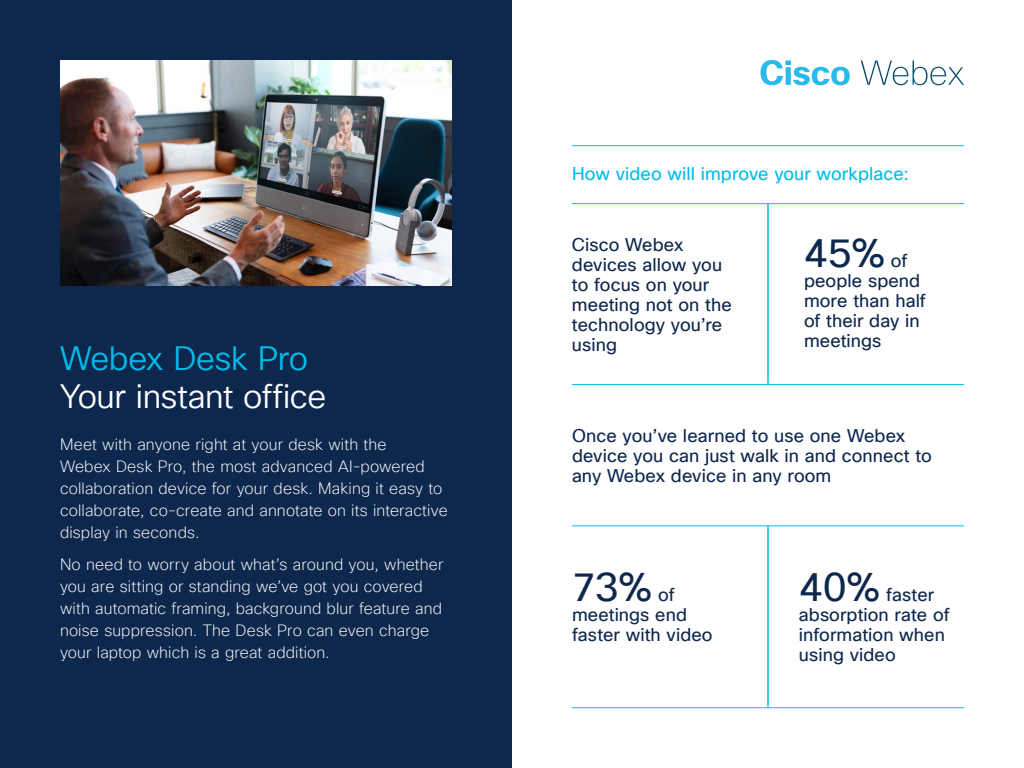
<style>
.page{position:relative;width:1024px;height:768px;background:#fff}
.page>*{position:absolute;margin:0;border:0;box-sizing:border-box;transform-origin:0 0}
.t1{font:40px "Cisco Sans TT";color:#0d274d}
.t2{font:33px "Cisco Sans TT Light";letter-spacing:-.01em;color:#fff}
.t3{font:33px "Cisco Sans TT Light";letter-spacing:-.015em;color:#00bceb}
.t4{font:18px/20px "Cisco Sans TT";letter-spacing:.005em;color:#0d274d}
.t5{font:18px "Cisco Sans TT";letter-spacing:.005em;color:#00bceb}
.t6{font:200 16px/22px "Cisco Sans TT";letter-spacing:.01em;color:#fff}
</style>
<div class="page">
<div style="left:0;top:0;width:512px;height:768px;background:#0d274d"></div>
<img style="left:60px;top:60px;width:392px;height:226px">
<hr style="left:572px;top:384px;width:392px;height:1px;background:#00bceb">
<hr style="left:572px;top:526px;width:392px;height:1px;background:#00bceb">
<hr style="left:768px;top:526px;width:1px;height:182px;background:#00bceb">
<svg style="left:761px;top:60px;width:89px;height:25px"></svg>
<svg style="left:861px;top:61px;width:103px;height:24px"></svg>
<hr style="left:768px;top:203px;width:1px;height:182px;background:#00bceb">
<hr style="left:572px;top:708px;width:392px;height:1px;background:#00bceb">
<hr style="left:572px;top:203px;width:392px;height:1px;background:#00bceb">
<hr style="left:572px;top:145px;width:392px;height:1px;background:#00bceb">
<h2 class="t3" style="left:60px;top:337px;width:250px">Webex Desk Pro</h2>
<h2 class="t2" style="left:60px;top:375px;width:268px">Your instant office</h2>
<p class="t6" style="left:60px;top:434px;width:389px">Meet with anyone right at your desk with the<br>Webex Desk Pro, the most advanced AI-powered collaboration device for your desk. Making it easy to collaborate, co-create and annotate on its interactive display in seconds.</p>
<p class="t6" style="left:60px;top:554px;width:385px">No need to worry about what’s around you, whether you are sitting or standing we’ve got you covered with automatic framing, background blur feature and noise suppression. The Desk Pro can even charge your laptop which is a great addition.</p>
<p class="t5" style="left:572px;top:162px;width:338px">How video will improve your workplace:</p>
<p class="t4" style="left:572px;top:235px;width:161px">Cisco Webex devices allow you to focus on your meeting not on the technology you’re using</p>
<h1 class="t1" style="left:804px;top:227px;width:83px">45%</h1>
<p class="t4" style="left:804px;top:251px;width:123px;text-indent:87px">of people spend more than half of their day in meetings</p>
<p class="t4" style="left:572px;top:426px;width:361px">Once you’ve learned to use one Webex device you can just walk in and connect to any Webex device in any room</p>
<h1 class="t1" style="left:572px;top:561px;width:82px">73%</h1>
<p class="t4" style="left:572px;top:585px;width:142px;text-indent:86px">of meetings end faster with video</p>
<h1 class="t1" style="left:799px;top:561px;width:83px">40%</h1>
<p class="t4" style="left:799px;top:585px;width:152px;text-indent:87px">faster absorption rate of information when using video</p>
</div>
